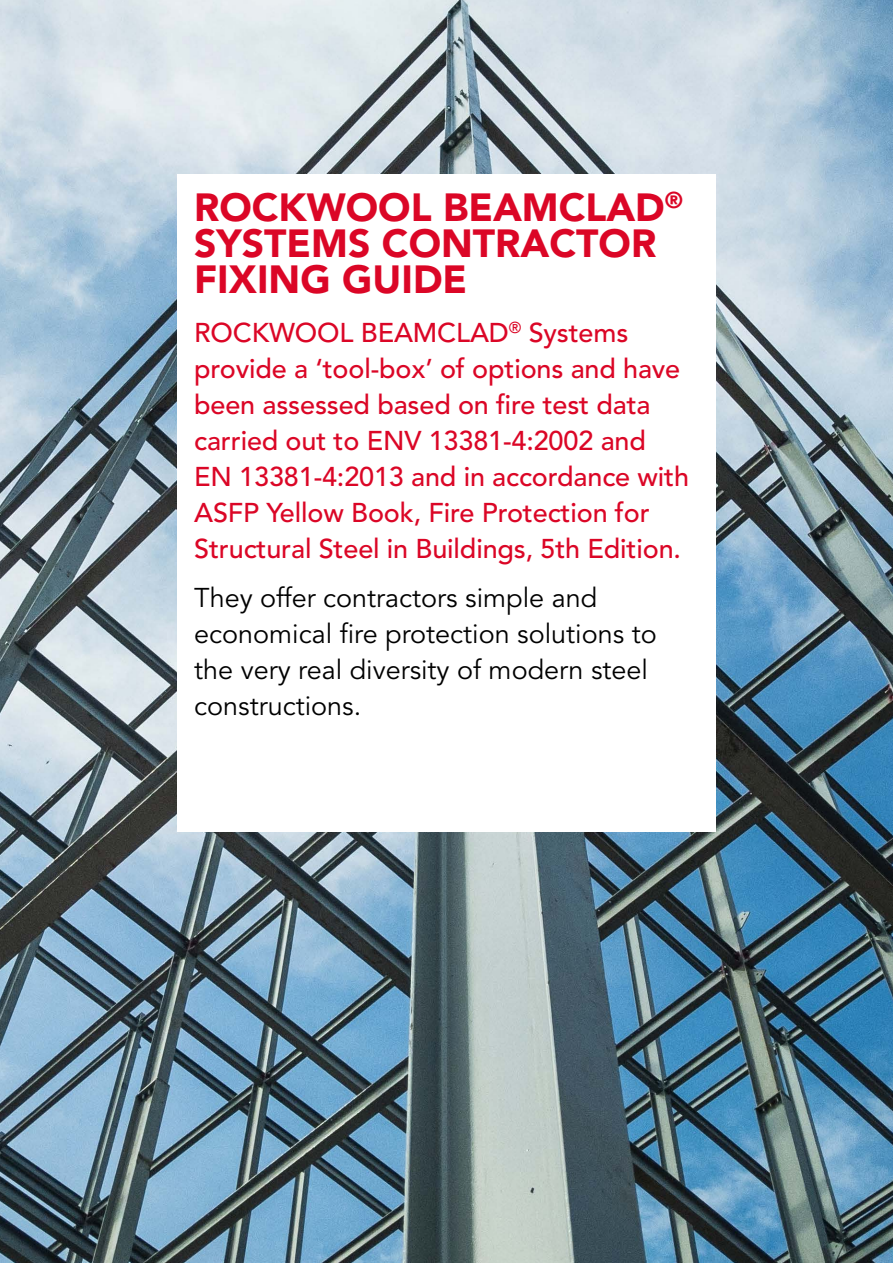
<style>
.page{position:relative;width:893px;height:1263px;background:#fff}
.page>*{position:absolute;margin:0;border:0;box-sizing:border-box;transform-origin:0 0}
.t1{font:900 39px/36px "Avenir LT Std";color:#db0626}
.t2{font:500 27px/36px "Avenir LT Std";letter-spacing:-.005em;color:#db0626}
.t3{font:27px/36px "Avenir LT Std";color:#000}
</style>
<div class="page">
<img style="left:0;top:0;width:893px;height:1263px">
<div style="left:177px;top:175px;width:539px;height:657px;background:#fff"></div>
<h1 class="t1" style="left:194px;top:190px;width:490px">ROCKWOOL BEAMCLAD<sup>®<br></sup>SYSTEMS CONTRACTOR<br>FIXING GUIDE</h1>
<p class="t2" style="left:194px;top:315px;width:496px">ROCKWOOL BEAMCLAD<sup>®</sup> Systems provide a ‘tool-box’ of options and have been assessed based on fire test data carried out to ENV 13381-4:2002 and EN 13381-4:2013 and in accordance with ASFP Yellow Book, Fire Protection for Structural Steel in Buildings, 5th Edition.</p>
<p class="t3" style="left:194px;top:580px;width:464px">They offer contractors simple and economical fire protection solutions to the very real diversity of modern steel constructions.</p>
</div>
